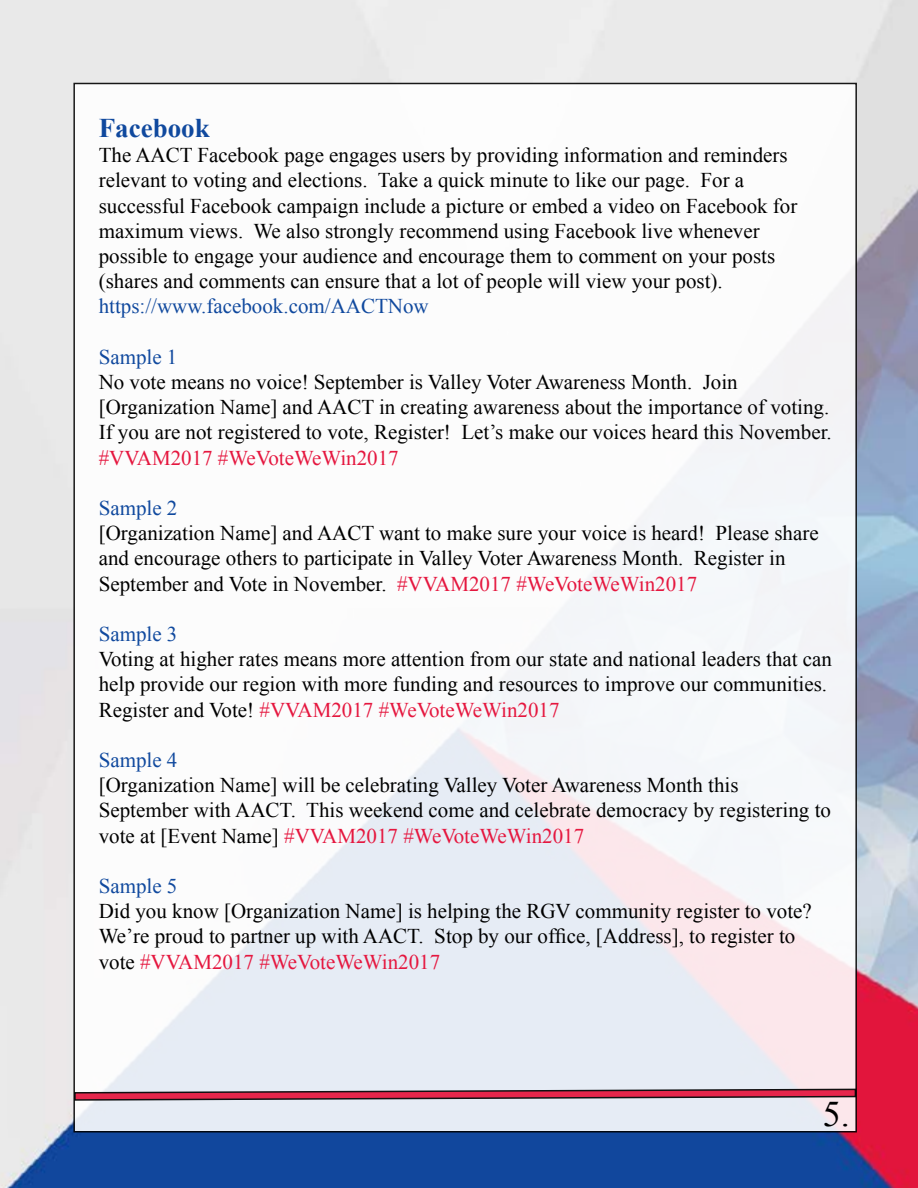
<style>
.page{position:relative;width:918px;height:1188px;background:#fff}
.page>*{position:absolute;margin:0;border:0;box-sizing:border-box;transform-origin:0 0}
.t1{font:36px "Times New Roman";color:#000}
.t2{font:700 27px "Times New Roman";color:#10499e}
.t3{font:21px/25.2px "Times New Roman";color:#000}
.t4{font:21px "Times New Roman";color:#10499e}
.t5{font:21px "Times New Roman";color:#e5173f}
.s1{color:#e5173f}
</style>
<div class="page">
<img style="left:0;top:0;width:918px;height:1188px">
<div style="left:74px;top:83px;width:782px;height:1049px;background:linear-gradient(to bottom,#fffffe,#edeef5)"></div>
<svg style="left:73px;top:1088px;width:784px;height:13px;background:#b46275"></svg>
<p class="t2" style="left:99px;top:109px;width:112px">Facebook</p>
<p class="t3" style="left:99px;top:142px;width:700px">The AACT Facebook page engages users by providing information and reminders relevant to voting and elections. Take a quick minute to like our page. For a successful Facebook campaign include a picture or embed a video on Facebook for maximum views. We also strongly recommend using Facebook live whenever possible to engage your audience and encourage them to comment on your posts (shares and comments can ensure that a lot of people will view your post).</p>
<p class="t4" style="left:99px;top:292px;width:331px">https://www.facebook.com/AACTNow</p>
<p class="t4" style="left:99px;top:343px;width:80px">Sample 1</p>
<p class="t3" style="left:99px;top:369px;width:735px">No vote means no voice! September is Valley Voter Awareness Month. Join [Organization Name] and AACT in creating awareness about the importance of voting.<br>If you are not registered to vote, Register! Let’s make our voices heard this November.</p>
<p class="t5" style="left:99px;top:444px;width:302px">#VVAM2017 #WeVoteWeWin2017</p>
<p class="t4" style="left:99px;top:494px;width:80px">Sample 2</p>
<p class="t3" style="left:99px;top:520px;width:722px">[Organization Name] and AACT want to make sure your voice is heard! Please share and encourage others to participate in Valley Voter Awareness Month. Register in<br>September and Vote in November. <span class="s1">#VVAM2017 #WeVoteWeWin2017</span></p>
<p class="t4" style="left:99px;top:620px;width:80px">Sample 3</p>
<p class="t3" style="left:99px;top:646px;width:735px">Voting at higher rates means more attention from our state and national leaders that can help provide our region with more funding and resources to improve our communities.<br>Register and Vote! <span class="s1">#VVAM2017 #WeVoteWeWin2017</span></p>
<p class="t4" style="left:99px;top:746px;width:80px">Sample 4</p>
<p class="t3" style="left:99px;top:772px;width:734px">[Organization Name] will be celebrating Valley Voter Awareness Month this<br>September with AACT. This weekend come and celebrate democracy by registering to vote at [Event Name] <span class="s1">#VVAM2017 #WeVoteWeWin2017</span></p>
<p class="t4" style="left:99px;top:872px;width:80px">Sample 5</p>
<p class="t3" style="left:99px;top:898px;width:715px">Did you know [Organization Name] is helping the RGV community register to vote?<br>We’re proud to partner up with AACT. Stop by our office, [Address], to register to vote <span class="s1">#VVAM2017 #WeVoteWeWin2017</span></p>
<h1 class="t1" style="left:823px;top:1089px;width:28px">5.</h1>
</div>
